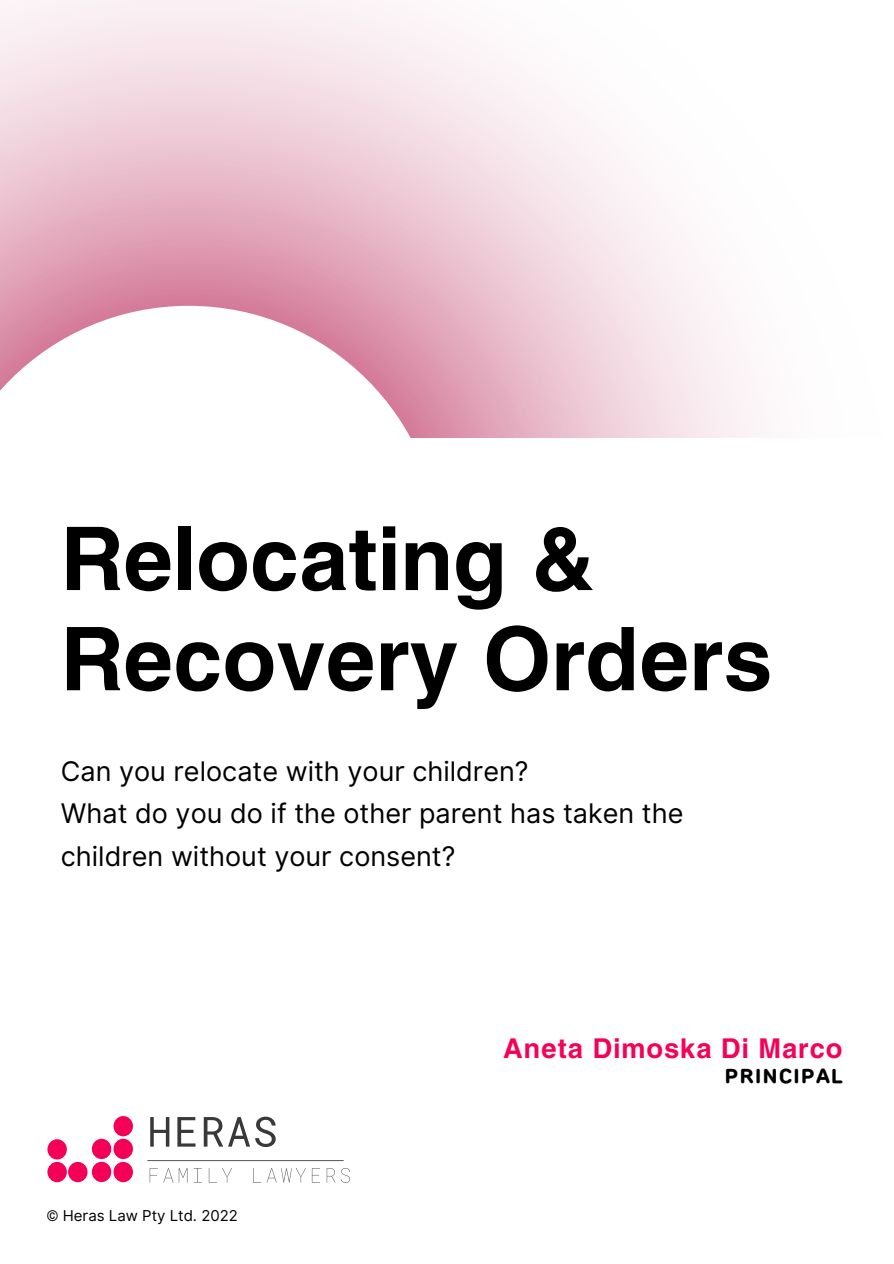
<style>
.page{position:relative;width:894px;height:1264px;background:#fff}
.page>*{position:absolute;margin:0;border:0;box-sizing:border-box;transform-origin:0 0}
.t1{font:700 87px/100.2px "Helios";color:#000}
.t2{font:27px/42.8px "Inter";color:#000}
.t3{font:700 27px "Helios";letter-spacing:.035em;color:#f50258}
.t4{font:700 20.1px "TT Rounds Neue";letter-spacing:.065em;color:#000}
.t5{font:15px "Inter";color:#000}
</style>
<div class="page">
<svg style="left:0;top:0;width:759px;height:438px"></svg>
<svg style="left:150px;top:1168px;width:23px;height:14px"></svg>
<svg style="left:179px;top:1168px;width:8px;height:14px"></svg>
<svg style="left:194px;top:1168px;width:8px;height:14px"></svg>
<svg style="left:209px;top:1168px;width:23px;height:14px"></svg>
<svg style="left:253px;top:1168px;width:53px;height:14px"></svg>
<svg style="left:312px;top:1168px;width:8px;height:14px"></svg>
<svg style="left:326px;top:1168px;width:24px;height:14px"></svg>
<svg style="left:150px;top:1117px;width:19px;height:29px"></svg>
<svg style="left:177px;top:1117px;width:18px;height:29px"></svg>
<svg style="left:204px;top:1116px;width:71px;height:30px"></svg>
<hr style="left:147px;top:1160px;width:196px;height:1px;background:#5b585a">
<div style="left:92px;top:1138px;width:19px;height:20px;background:#f50057;border-radius:50%"></div>
<div style="left:92px;top:1161px;width:19px;height:20px;background:#f50057;border-radius:50%"></div>
<div style="left:68px;top:1161px;width:19px;height:21px;background:#f50057;border-radius:50%"></div>
<div style="left:113px;top:1115px;width:20px;height:21px;background:#f50057;border-radius:50%"></div>
<div style="left:113px;top:1138px;width:20px;height:20px;background:#f50057;border-radius:50%"></div>
<div style="left:113px;top:1161px;width:20px;height:21px;background:#f50057;border-radius:50%"></div>
<div style="left:47px;top:1139px;width:20px;height:20px;background:#f50057;border-radius:50%"></div>
<div style="left:47px;top:1161px;width:20px;height:21px;background:#f50057;border-radius:50%"></div>
<h3 class="t1" style="left:61px;top:507px;width:712px">Relocating &amp;<br>Recovery Orders</h3>
<p class="t2" style="left:61px;top:749px;width:624px">Can you relocate with your children?<br>What do you do if the other parent has taken the children without your consent?</p>
<p class="t3" style="left:503px;top:1031px;width:341px">Aneta Dimoska Di Marco</p>
<h1 class="t5" style="left:46px;top:1206px;width:193px">© Heras Law Pty Ltd. 2022</h1>
<p class="t4" style="left:724px;top:1062px;width:119px">PRINCIPAL</p>
</div>
